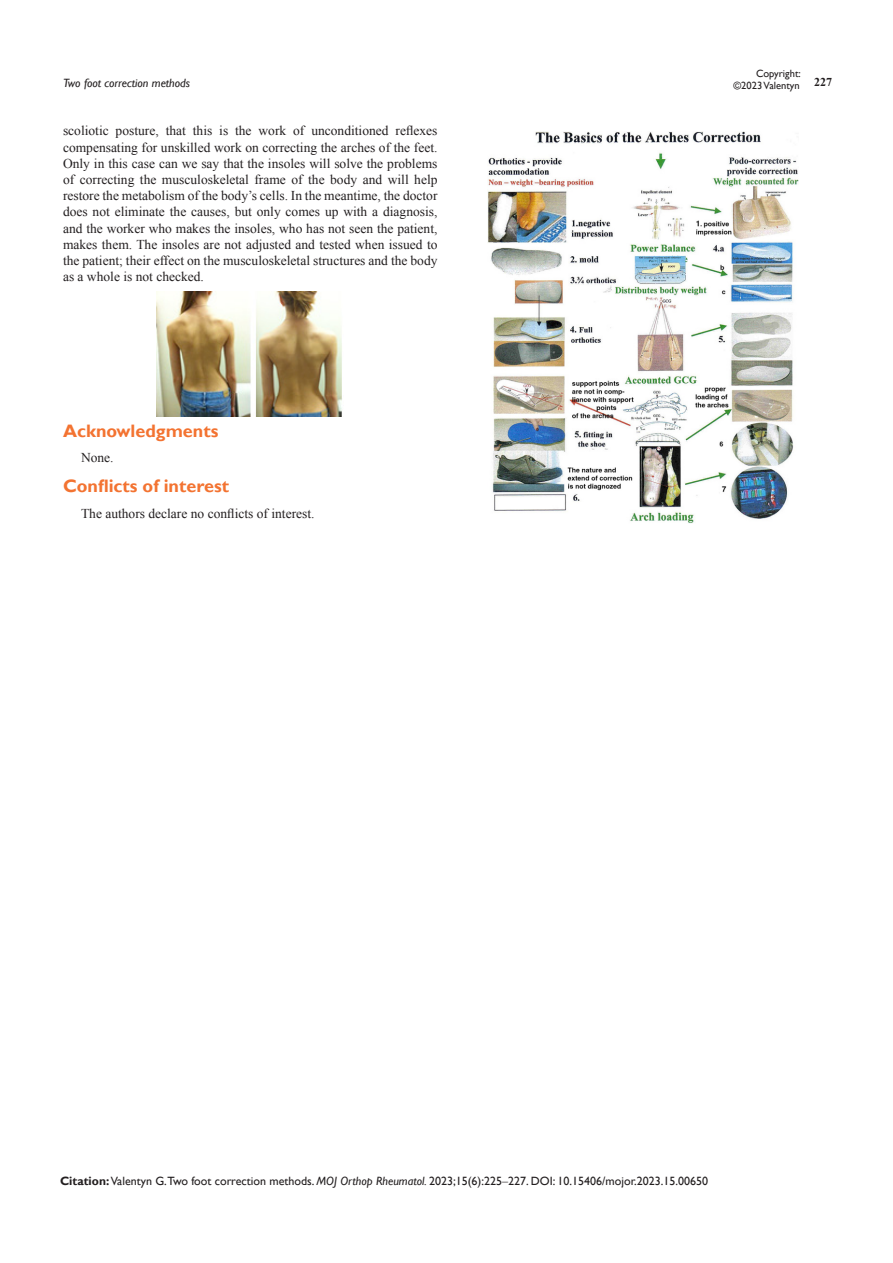
<style>
.page{position:relative;width:893px;height:1263px;background:#fff}
.page>*{position:absolute;margin:0;border:0;box-sizing:border-box;transform-origin:0 0}
.List_Paragraph{font:700 18px "Gill Sans";color:#f37331}
.t1{font:13.5px/16.2px "Times New Roman";color:#231f20;text-align:justify}
.Citation{font:12px "Gill Sans";color:#231f20}
.t2{font:italic 12px "Gill Sans";color:#231f20}
.t3{font:700 12px "Times New Roman";color:#231f20}
.t4{font:10.5px/12.6px "Gill Sans";color:#231f20;text-align:right}
.s1{font-weight:700}
.s2{font-style:italic}
.s3{font-family:"Times New Roman"}
</style>
<div class="page">
<img style="left:157px;top:291px;width:185px;height:125px">
<img style="left:487px;top:132px;width:311px;height:391px">
<p class="t4" style="left:733px;top:67px;width:69px">Copyright: ©2023 Valentyn</p>
<p class="t2" style="left:63px;top:76px;width:129px">Two foot correction methods</p>
<p class="t3" style="left:814px;top:73px;width:19px">227</p>
<p class="t1" style="left:63px;top:123px;width:376px">scoliotic posture, that this is the work of unconditioned reflexes compensating for unskilled work on correcting the arches of the feet.<br>Only in this case can we say that the insoles will solve the problems of correcting the musculoskeletal frame of the body and will help restore the metabolism of the body’s cells. In the meantime, the doctor does not eliminate the causes, but only comes up with a diagnosis, and the worker who makes the insoles, who has not seen the patient, makes them. The insoles are not adjusted and tested when issued to the patient; their effect on the musculoskeletal structures and the body as a whole is not checked.</p>
<p class="List_Paragraph" style="left:63px;top:420px;width:157px">Acknowledgments</p>
<p class="t1" style="left:81px;top:450px;width:34px">None.</p>
<p class="List_Paragraph" style="left:63px;top:475px;width:168px">Conflicts of interest</p>
<p class="t1" style="left:81px;top:505px;width:235px">The authors declare no conflicts of interest.</p>
<p class="Citation" style="left:60px;top:1174px;width:650px"><span class="s1">Citation:</span> Valentyn G.Two foot correction methods. <span class="s2">MOJ Orthop Rheumatol.</span> 2023;15(6):225<span class="s3">‒</span>227. DOI: 10.15406/mojor.2023.15.00650</p>
</div>
